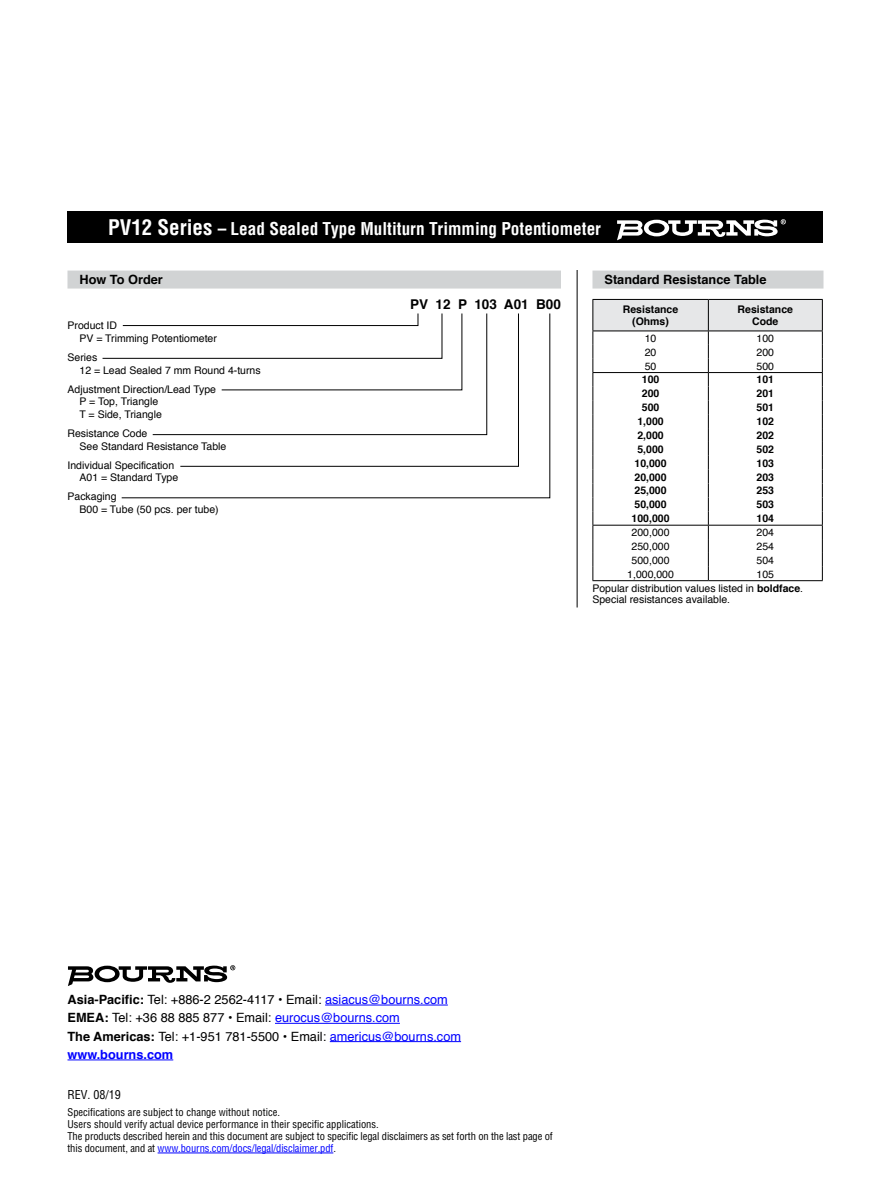
<style>
.page{position:relative;width:891px;height:1188px;background:#fff}
.page>*{position:absolute;margin:0;border:0;box-sizing:border-box;transform-origin:0 0}
.t1{font:700 condensed 17.25px "Helvetica";color:#fff}
.t2{font:700 13.5px "Helvetica";color:#000}
.t3{font:12.75px/18.3px "Helvetica";color:#000}
.t4{font:700 12.75px "Helvetica";color:#000}
.t5{font:condensed 12px "Helvetica";color:#000}
.t6{font:10.5px/12.6px "Helvetica";color:#000}
.t7{font:condensed 10.5px/12px "Helvetica";letter-spacing:-.01em;color:#000}
.t8{font:700 10.5px/12.6px "Helvetica";color:#000;text-align:center}
.s1{font-size:21px}
.s2{font-weight:700}
.s3{color:#00f}
.s4{font-weight:700;color:#00f}
</style>
<div class="page">
<div style="left:68px;top:212px;width:756px;height:31px;background:#000"></div>
<svg style="left:617px;top:219px;width:169px;height:21px"></svg>
<hr style="left:158px;top:1153px;width:175px;height:1px;background:#00f">
<div style="left:592px;top:271px;width:232px;height:18px;background:#d1d3d4"></div>
<svg style="left:592px;top:299px;width:231px;height:281px"></svg>
<hr style="left:592px;top:580px;width:116px;height:1px;background:#000">
<hr style="left:708px;top:580px;width:115px;height:1px;background:#000">
<div style="left:68px;top:271px;width:493px;height:18px;background:#d1d3d4"></div>
<svg style="left:121px;top:313px;width:430px;height:186px"></svg>
<hr style="left:577px;top:270px;width:1px;height:338px;background:#000">
<hr style="left:325px;top:1005px;width:123px;height:1px;background:#00f">
<hr style="left:275px;top:1023px;width:125px;height:1px;background:#00f">
<hr style="left:330px;top:1041px;width:131px;height:1px;background:#00f">
<hr style="left:68px;top:1060px;width:105px;height:1px;background:#00f">
<svg style="left:68px;top:965px;width:167px;height:21px"></svg>
<h1 class="t1" style="left:108px;top:218px;width:495px"><span class="s1">PV12 Series</span> – Lead Sealed Type Multiturn Trimming Potentiometer</h1>
<p class="t4" style="left:80px;top:269px;width:85px">How To Order</p>
<p class="t6" style="left:80px;top:320px;width:139px;text-indent:-12px">Product ID<br>PV = Trimming Potentiometer</p>
<p class="t6" style="left:80px;top:351px;width:183px;text-indent:-12px">Series<br>12 = Lead Sealed 7 mm Round 4-turns</p>
<p class="t6" style="left:80px;top:383px;width:138px;text-indent:-12px">Adjustment Direction/Lead Type<br>P = Top, Triangle<br>T = Side, Triangle</p>
<p class="t6" style="left:80px;top:427px;width:148px;text-indent:-12px">Resistance Code<br>See Standard Resistance Table</p>
<p class="t6" style="left:80px;top:459px;width:100px;text-indent:-12px">Individual Specification<br>A01 = Standard Type</p>
<p class="t6" style="left:80px;top:491px;width:141px;text-indent:-12px">Packaging<br>B00 = Tube (50 pcs. per tube)</p>
<p class="t2" style="left:410px;top:294px;width:152px">PV 12 P 103 A01 B00</p>
<p class="t4" style="left:604px;top:269px;width:164px">Standard Resistance Table</p>
<p class="t8" style="left:623px;top:303px;width:57px">Resistance (Ohms)</p>
<p class="t8" style="left:738px;top:303px;width:57px">Resistance<br>Code</p>
<p class="t6" style="left:645px;top:332px;width:13px">10</p>
<p class="t6" style="left:757px;top:332px;width:19px">100</p>
<p class="t6" style="left:645px;top:346px;width:13px">20</p>
<p class="t6" style="left:757px;top:346px;width:19px">200</p>
<p class="t6" style="left:645px;top:360px;width:13px">50</p>
<p class="t6" style="left:757px;top:360px;width:19px">500</p>
<p class="t8" style="left:642px;top:374px;width:19px">100</p>
<p class="t8" style="left:757px;top:374px;width:19px">101</p>
<p class="t8" style="left:642px;top:387px;width:19px">200</p>
<p class="t8" style="left:757px;top:387px;width:19px">201</p>
<p class="t8" style="left:642px;top:401px;width:19px">500</p>
<p class="t8" style="left:757px;top:401px;width:19px">501</p>
<p class="t8" style="left:637px;top:415px;width:28px">1,000</p>
<p class="t8" style="left:757px;top:415px;width:19px">102</p>
<p class="t8" style="left:637px;top:429px;width:28px">2,000</p>
<p class="t8" style="left:757px;top:429px;width:19px">202</p>
<p class="t8" style="left:637px;top:443px;width:28px">5,000</p>
<p class="t8" style="left:757px;top:443px;width:19px">502</p>
<p class="t8" style="left:635px;top:457px;width:34px">10,000</p>
<p class="t8" style="left:757px;top:457px;width:19px">103</p>
<p class="t8" style="left:635px;top:471px;width:34px">20,000</p>
<p class="t8" style="left:757px;top:471px;width:19px">203</p>
<p class="t8" style="left:635px;top:485px;width:34px">25,000</p>
<p class="t8" style="left:757px;top:485px;width:19px">253</p>
<p class="t8" style="left:635px;top:498px;width:34px">50,000</p>
<p class="t8" style="left:757px;top:498px;width:19px">503</p>
<p class="t8" style="left:632px;top:512px;width:39px">100,000</p>
<p class="t8" style="left:757px;top:512px;width:19px">104</p>
<p class="t6" style="left:632px;top:526px;width:39px">200,000</p>
<p class="t6" style="left:757px;top:526px;width:19px">204</p>
<p class="t6" style="left:632px;top:540px;width:39px">250,000</p>
<p class="t6" style="left:757px;top:540px;width:19px">254</p>
<p class="t6" style="left:632px;top:554px;width:39px">500,000</p>
<p class="t6" style="left:757px;top:554px;width:19px">504</p>
<p class="t6" style="left:627px;top:568px;width:48px">1,000,000</p>
<p class="t6" style="left:592px;top:567px;width:210px;line-height:14.7px;text-indent:164px">105<br>Popular distribution values listed in <span class="s2">boldface</span>.</p>
<p class="t6" style="left:592px;top:594px;width:137px">Special resistances available.</p>
<p class="t3" style="left:68px;top:991px;width:395px"><span class="s2">Asia-Pacific:</span> Tel: +886-2 2562-4117 • Email: <span class="s3">asiacus@bourns.com </span><span class="s2">EMEA:</span> Tel: +36 88 885 877 • Email: <span class="s3">eurocus@bourns.com<br></span><span class="s2">The Americas:</span> Tel: +1-951 781-5500 • Email: <span class="s3">americus@bourns.com </span><span class="s4">www.bourns.com</span></p>
<p class="t5" style="left:68px;top:1087px;width:55px">REV. 08/19</p>
<p class="t7" style="left:68px;top:1106px;width:487px">Specifications are subject to change without notice.<br>Users should verify actual device performance in their specific applications.<br>The products described herein and this document are subject to specific legal disclaimers as set forth on the last page of this document, and at <span class="s3">www.bourns.com/docs/legal/disclaimer.pdf</span>.</p>
</div>
